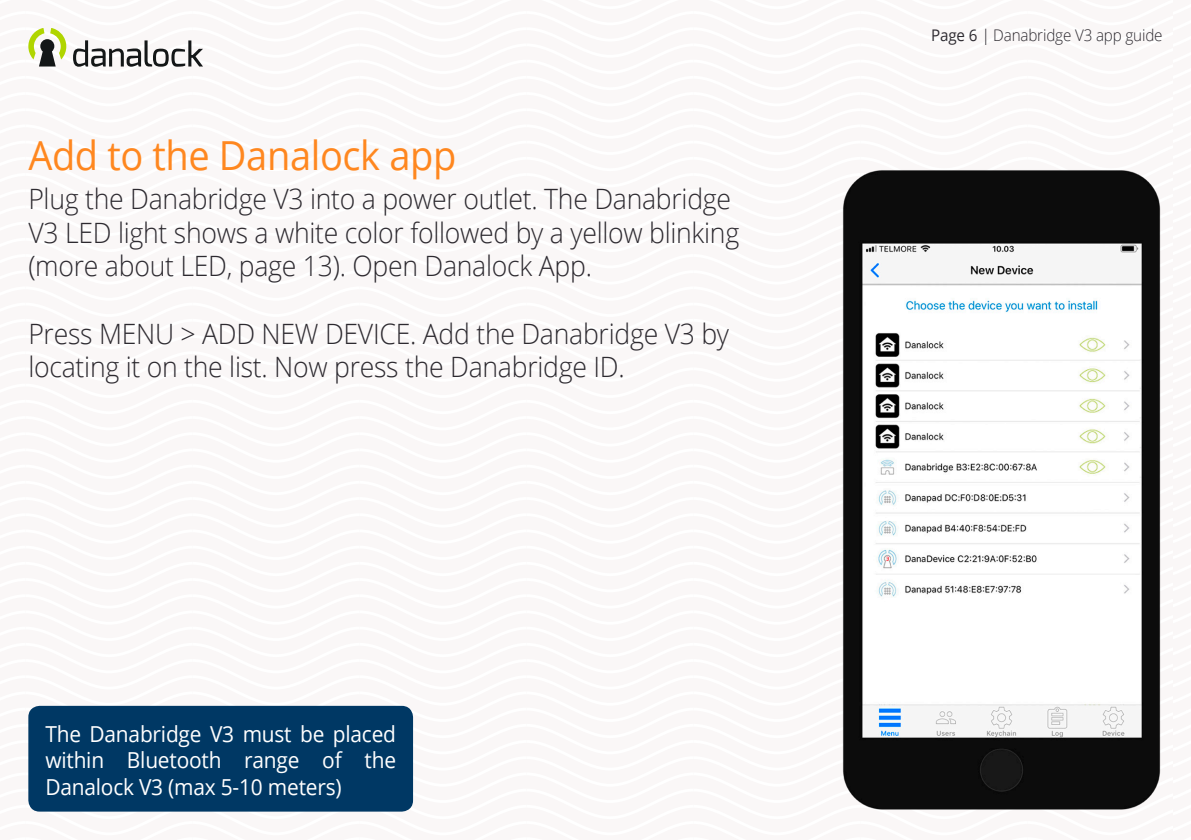
<style>
.page{position:relative;width:1191px;height:840px;background:#fff}
.page>*{position:absolute;margin:0;border:0;box-sizing:border-box;transform-origin:0 0}
.t1{font:40px "Open Sans";letter-spacing:-.01em;color:#ff871f;scale:.95 1}
.t2{font:300 28px/33.6px "Open Sans";letter-spacing:-.01em;color:#2d2a30;scale:.95 1}
.info_text{font:22px/26.4px "Open Sans";letter-spacing:-.01em;color:#fff;text-align:justify;scale:.95 1}
.t3{font:300 16px "Open Sans";letter-spacing:-.01em;color:#2d2a30;scale:.95 1}
.s1{font-weight:400}
.s2{font-style:italic}
</style>
<div class="page">
<div style="left:0;top:0;width:1191px;height:839px;background:#faf7f7"></div>
<svg style="left:73px;top:40px;width:130px;height:26px"></svg>
<svg style="left:28px;top:28px;width:38px;height:38px"></svg>
<img style="left:843px;top:170px;width:318px;height:640px">
<div style="left:28px;top:705px;width:385px;height:106px;background:#003864;border-radius:11px"></div>
<p class="t1" style="left:28px;top:128px;width:452px">Add to the Danalock app</p>
<p class="t2" style="left:28px;top:181px;width:750px">Plug the Danabridge V3 into a power outlet. The Danabridge<br>V3 LED light shows a white color followed by a yellow blinking (more about LED, page 13). Open Danalock App.</p>
<p class="t2" style="left:28px;top:315px;width:739px">Press MENU &gt; ADD NEW DEVICE. Add the Danabridge V3 by locating it on the list. Now press the Danabridge ID.</p>
<p class="info_text" style="left:45px;top:719px;width:371px">The Danabridge V3 must be placed within Bluetooth range of the Danalock V3 (max 5-10 meters)</p>
<p class="t3" style="left:931px;top:24px;width:245px"><span class="s1">Page 6</span> <span class="s2">|</span> Danabridge V3 app guide</p>
</div>
